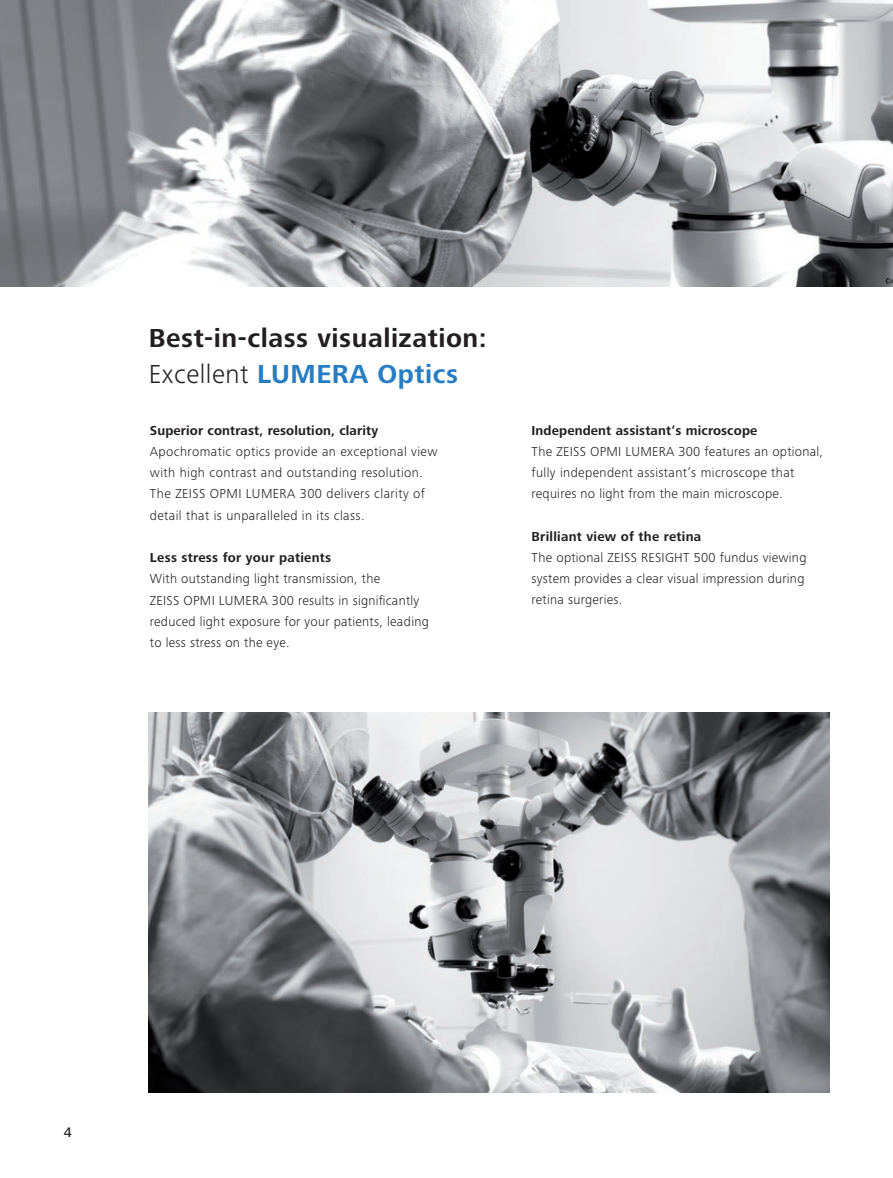
<style>
.page{position:relative;width:893px;height:1178px;background:#fff}
.page>*{position:absolute;margin:0;border:0;box-sizing:border-box;transform-origin:0 0}
.t1{font:700 27px/36px "Zeiss Frutiger Next Pro";letter-spacing:.02em;color:#231f20}
.t2{font:500 14.25px "Zeiss Frutiger Next Pro";color:#231f20}
.t3{font:300 13.5px/21.1px "Zeiss Frutiger Next Pro";letter-spacing:.02em;color:#231f20}
.t4{font:700 13.5px "Zeiss Frutiger Next Pro";letter-spacing:.01em;color:#231f20}
.s1{font-weight:300}
.s2{color:#277dc1}
</style>
<div class="page">
<img style="left:0;top:0;width:893px;height:286px">
<img style="left:149px;top:712px;width:680px;height:381px">
<h1 class="t1" style="left:149px;top:320px;width:340px">Best-in-class visualization:<br><span class="s1">Excellent</span> <span class="s2">LUMERA Optics</span></h1>
<p class="t4" style="left:150px;top:422px;width:230px">Superior contrast, resolution, clarity</p>
<p class="t3" style="left:150px;top:441px;width:289px">Apochromatic optics provide an exceptional view with high contrast and outstanding resolution.<br>The ZEISS OPMI LUMERA 300 delivers clarity of detail that is unparalleled in its class.</p>
<p class="t4" style="left:150px;top:550px;width:183px">Less stress for your patients</p>
<p class="t3" style="left:150px;top:568px;width:281px">With outstanding light transmission, the<br>ZEISS OPMI LUMERA 300 results in significantly reduced light exposure for your patients, leading to less stress on the eye.</p>
<p class="t4" style="left:531px;top:422px;width:227px">Independent assistant‘s microscope</p>
<p class="t3" style="left:531px;top:441px;width:293px">The ZEISS OPMI LUMERA 300 features an optional, fully independent assistant’s microscope that requires no light from the main microscope.</p>
<p class="t4" style="left:531px;top:528px;width:171px">Brilliant view of the retina</p>
<p class="t3" style="left:531px;top:547px;width:276px">The optional ZEISS RESIGHT 500 fundus viewing system provides a clear visual impression during retina surgeries.</p>
<p class="t2" style="left:64px;top:1124px;width:10px">4</p>
</div>
